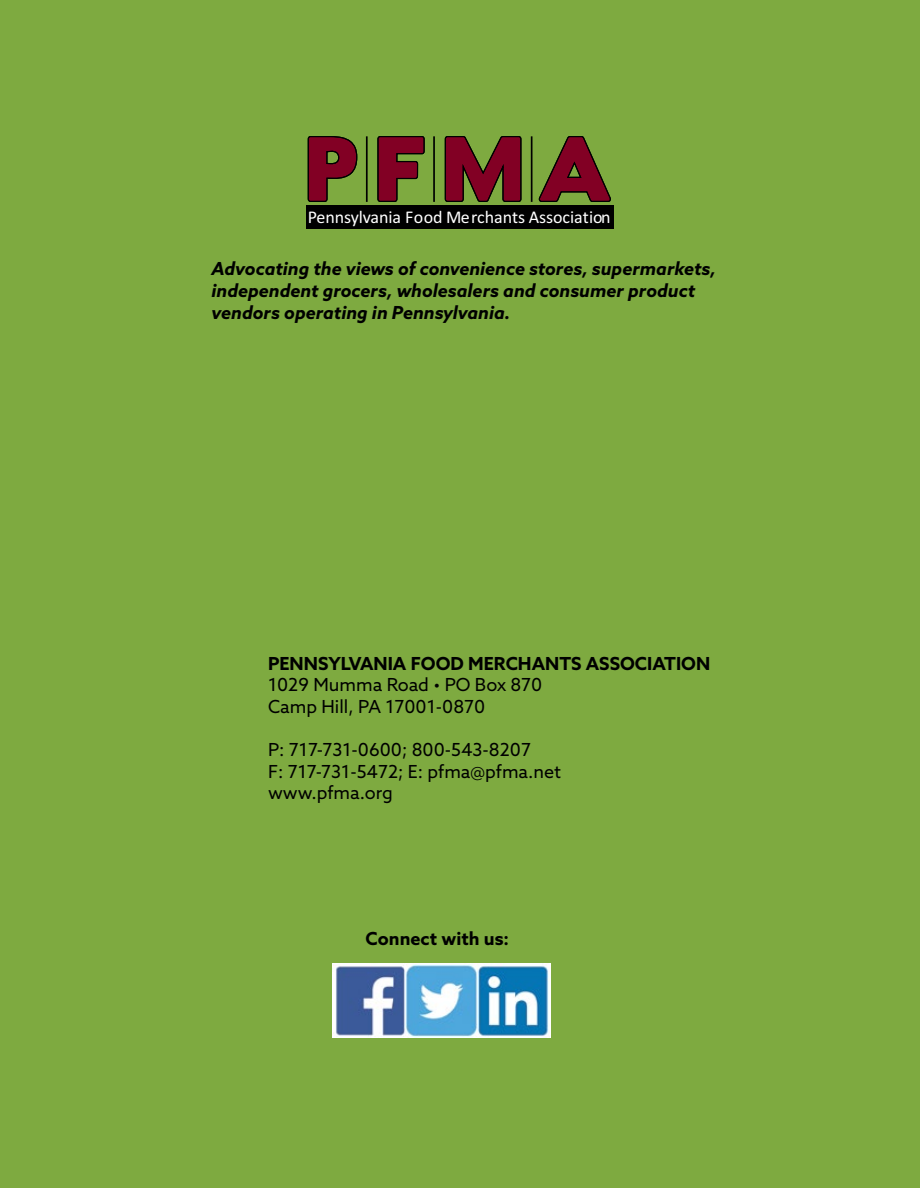
<style>
.page{position:relative;width:920px;height:1188px;background:#fff}
.page>*{position:absolute;margin:0;border:0;box-sizing:border-box;transform-origin:0 0}
.t1{font:italic 700 18px/21.6px "Azo Sans";color:#000}
.t2{font:18px/21.6px "Azo Sans";color:#000}
.t3{font:700 18px "Azo Sans";color:#000}
.t4{font:18px "Calibri";letter-spacing:-.005em;color:#fff}
</style>
<div class="page">
<div style="left:0;top:0;width:919px;height:1188px;background:#7eaa40"></div>
<div style="left:306px;top:205px;width:307px;height:24px;background:#000"></div>
<svg style="left:307px;top:136px;width:304px;height:66px"></svg>
<hr style="left:530px;top:136px;width:2px;height:66px;background:#000">
<hr style="left:433px;top:136px;width:2px;height:66px;background:#000">
<hr style="left:366px;top:136px;width:1px;height:66px;background:#000">
<img style="left:333px;top:963px;width:217px;height:74px">
<p class="t4" style="left:307px;top:206px;width:304px">Pennsylvania Food Merchants Association</p>
<p class="t1" style="left:211px;top:258px;width:505px">Advocating the views of convenience stores, supermarkets, independent grocers, wholesalers and consumer product vendors operating in Pennsylvania.</p>
<p class="t3" style="left:268px;top:651px;width:444px">PENNSYLVANIA FOOD MERCHANTS ASSOCIATION</p>
<p class="t2" style="left:268px;top:674px;width:276px">1029 Mumma Road • PO Box 870<br>Camp Hill, PA 17001-0870</p>
<p class="t2" style="left:268px;top:739px;width:294px">P: 717-731-0600; 800-543-8207<br>F: 717-731-5472; E: pfma@pfma.net www.pfma.org</p>
<p class="t3" style="left:365px;top:927px;width:145px">Connect with us:</p>
</div>
